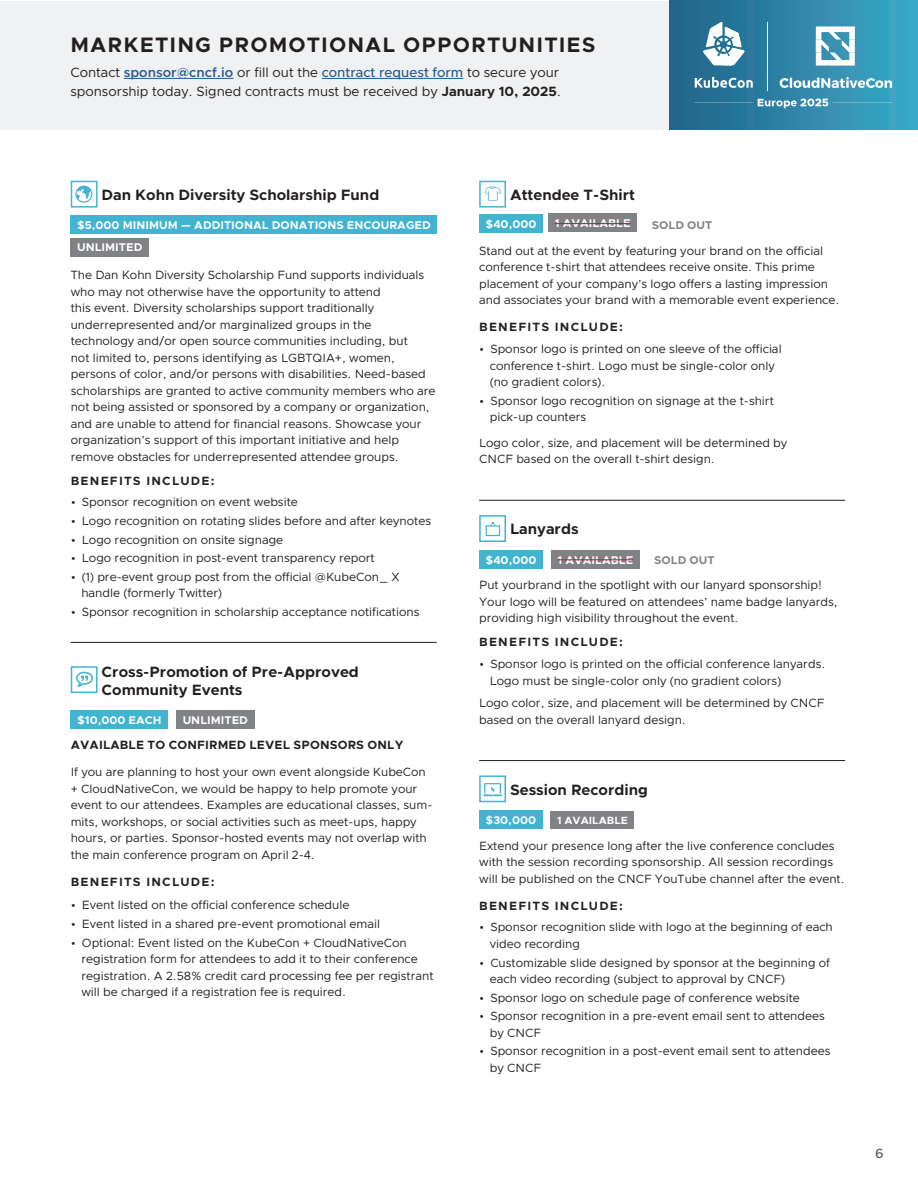
<style>
.page{position:relative;width:918px;height:1188px;background:#fff}
.page>*{position:absolute;margin:0;border:0;box-sizing:border-box;transform-origin:0 0}
.t1{font:700 21px "Clarity City";letter-spacing:.05em;color:#231f20}
.t2{font:700 15px/18px "Clarity City";color:#231f20}
.t3{font:13.5px/19.5px "Clarity City";color:#231f20}
.t4{font:500 13.5px "Clarity City";color:#57585a}
.t5{font:12px/16.5px "Clarity City";color:#231f20}
.t6{font:700 12px "Clarity City";letter-spacing:.1em;color:#231f20}
.t7{font:700 12px "Clarity City";letter-spacing:.01em;color:#231f20}
.t8{font:700 11.25px/22.2px "Clarity City";color:#fff}
.t9{font:700 11.25px "Clarity City";color:#808285}
.t10{font:700 10.5px "Clarity City";color:#fff}
.s1{font-weight:600;color:#215e9e}
.s2{font-weight:500;color:#175d9e}
.s3{font-weight:700}
</style>
<div class="page">
<div style="left:0;top:1px;width:691px;height:128px;background:#f0f1f2"></div>
<div style="left:669px;top:0;width:249px;height:129px;background:linear-gradient(to right,#216288,#3daac9)"></div>
<hr style="left:71px;top:642px;width:366px;height:1px;background:#231f20">
<div style="left:71px;top:181px;width:27px;height:27px;border:2px solid #42b3d1"></div>
<svg style="left:75px;top:186px;width:17px;height:17px"></svg>
<div style="left:71px;top:216px;width:366px;height:18px;background:#42b3d1"></div>
<div style="left:71px;top:238px;width:78px;height:18px;background:#808285"></div>
<svg style="left:76px;top:672px;width:17px;height:15px"></svg>
<div style="left:71px;top:666px;width:27px;height:27px;border:2px solid #42b3d1"></div>
<div style="left:71px;top:710px;width:97px;height:19px;background:#42b3d1"></div>
<div style="left:176px;top:710px;width:78px;height:19px;background:#808285"></div>
<hr style="left:479px;top:500px;width:366px;height:1px;background:#231f20">
<hr style="left:479px;top:760px;width:366px;height:1px;background:#231f20">
<div style="left:479px;top:181px;width:27px;height:27px;border:2px solid #42b3d1"></div>
<svg style="left:485px;top:187px;width:16px;height:14px"></svg>
<div style="left:479px;top:214px;width:64px;height:19px;background:#42b3d1"></div>
<div style="left:479px;top:515px;width:27px;height:27px;border:2px solid #42b3d1"></div>
<svg style="left:486px;top:522px;width:14px;height:14px"></svg>
<div style="left:479px;top:550px;width:64px;height:18px;background:#42b3d1"></div>
<div style="left:551px;top:550px;width:89px;height:18px;background:#808285"></div>
<hr style="left:557px;top:559px;width:76px;height:1px;background:#c5133d">
<div style="left:479px;top:775px;width:27px;height:27px;border:2px solid #42b3d1"></div>
<svg style="left:483px;top:783px;width:19px;height:13px"></svg>
<div style="left:479px;top:810px;width:63px;height:19px;background:#42b3d1"></div>
<div style="left:551px;top:811px;width:83px;height:18px;background:#808285"></div>
<div style="left:549px;top:214px;width:88px;height:18px;background:#808285"></div>
<hr style="left:555px;top:223px;width:76px;height:1px;background:#c5133d">
<hr style="left:124px;top:78px;width:109px;height:1px;background:#215e9e">
<hr style="left:322px;top:78px;width:141px;height:1px;background:#175d9e">
<svg style="left:695px;top:77px;width:58px;height:11px"></svg>
<svg style="left:702px;top:21px;width:43px;height:44px"></svg>
<svg style="left:816px;top:26px;width:39px;height:40px"></svg>
<svg style="left:780px;top:77px;width:112px;height:11px"></svg>
<hr style="left:767px;top:22px;width:1px;height:68px;background:#fff">
<hr style="left:832px;top:103px;width:60px;height:1px;background:#fff">
<hr style="left:694px;top:103px;width:59px;height:1px;background:#fff">
<svg style="left:758px;top:99px;width:70px;height:9px"></svg>
<p class="t1" style="left:70px;top:31px;width:527px">MARKETING PROMOTIONAL OPPORTUNITIES</p>
<p class="t3" style="left:70px;top:62px;width:492px">Contact <span class="s1">sponsor@cncf.io</span> or fill out the <span class="s2">contract request form</span> to secure your sponsorship today. Signed contracts must be received by <span class="s3">January 10, 2025</span>.</p>
<p class="t2" style="left:102px;top:186px;width:279px">Dan Kohn Diversity Scholarship Fund</p>
<p class="t8" style="left:77px;top:214px;width:355px">$5,000 MINIMUM — ADDITIONAL DONATIONS ENCOURAGED<br>UNLIMITED</p>
<p class="t5" style="left:71px;top:267px;width:366px">The Dan Kohn Diversity Scholarship Fund supports individuals who may not otherwise have the opportunity to attend<br>this event. Diversity scholarships support traditionally underrepresented and/or marginalized groups in the technology and/or open source communities including, but<br>not limited to, persons identifying as LGBTQIA+, women, persons of color, and/or persons with disabilities. Need-based scholarships are granted to active community members who are not being assisted or sponsored by a company or organization, and are unable to attend for financial reasons. Showcase your organization’s support of this important initiative and help remove obstacles for underrepresented attendee groups.</p>
<p class="t6" style="left:71px;top:473px;width:145px">BENEFITS INCLUDE:</p>
<p class="t5" style="left:71px;top:494px;width:229px">• Sponsor recognition on event website</p>
<p class="t5" style="left:71px;top:513px;width:362px">• Logo recognition on rotating slides before and after keynotes</p>
<p class="t5" style="left:71px;top:531px;width:214px">• Logo recognition on onsite signage</p>
<p class="t5" style="left:71px;top:550px;width:306px">• Logo recognition in post-event transparency report</p>
<p class="t5" style="left:81px;top:569px;width:320px;text-indent:-11px">• (1) pre-event group post from the official @KubeCon_ X handle (formerly Twitter)</p>
<p class="t5" style="left:71px;top:604px;width:350px">• Sponsor recognition in scholarship acceptance notifications</p>
<p class="t2" style="left:102px;top:662px;width:259px">Cross-Promotion of Pre-Approved<br>Community Events</p>
<p class="t8" style="left:77px;top:709px;width:86px">$10,000 EACH</p>
<p class="t8" style="left:183px;top:709px;width:67px">UNLIMITED</p>
<p class="t7" style="left:71px;top:738px;width:334px">AVAILABLE TO CONFIRMED LEVEL SPONSORS ONLY</p>
<p class="t5" style="left:71px;top:764px;width:363px">If you are planning to host your own event alongside KubeCon + CloudNativeCon, we would be happy to help promote your event to our attendees. Examples are educational classes, sum&shy;mits, workshops, or social activities such as meet-ups, happy hours, or parties. Sponsor-hosted events may not overlap with the main conference program on April 2-4.</p>
<p class="t6" style="left:71px;top:874px;width:145px">BENEFITS INCLUDE:</p>
<p class="t5" style="left:71px;top:897px;width:280px">• Event listed on the official conference schedule</p>
<p class="t5" style="left:71px;top:916px;width:311px">• Event listed in a shared pre-event promotional email</p>
<p class="t5" style="left:81px;top:934px;width:354px;text-indent:-11px">• Optional: Event listed on the KubeCon + CloudNativeCon registration form for attendees to add it to their conference registration. A 2.58% credit card processing fee per registrant will be charged if a registration fee is required.</p>
<p class="t2" style="left:510px;top:186px;width:127px">Attendee T-Shirt</p>
<p class="t8" style="left:486px;top:213px;width:52px">$40,000</p>
<p class="t9" style="left:652px;top:218px;width:62px">SOLD OUT</p>
<p class="t5" style="left:479px;top:242px;width:362px">Stand out at the event by featuring your brand on the official conference t-shirt that attendees receive onsite. This prime placement of your company’s logo offers a lasting impression and associates your brand with a memorable event experience.</p>
<p class="t6" style="left:479px;top:320px;width:145px">BENEFITS INCLUDE:</p>
<p class="t5" style="left:490px;top:341px;width:293px;text-indent:-11px">• Sponsor logo is printed on one sleeve of the official conference t-shirt. Logo must be single-color only (no gradient colors).</p>
<p class="t5" style="left:490px;top:392px;width:286px;text-indent:-11px">• Sponsor logo recognition on signage at the t-shirt pick-up counters</p>
<p class="t5" style="left:479px;top:434px;width:310px">Logo color, size, and placement will be determined by<br>CNCF based on the overall t-shirt design.</p>
<p class="t8" style="left:555px;top:212px;width:77px">1 AVAILABLE</p>
<p class="t2" style="left:510px;top:520px;width:70px">Lanyards</p>
<p class="t8" style="left:486px;top:549px;width:52px">$40,000</p>
<p class="t8" style="left:557px;top:549px;width:77px">1 AVAILABLE</p>
<p class="t9" style="left:654px;top:553px;width:62px">SOLD OUT</p>
<p class="t5" style="left:479px;top:577px;width:360px">Put yourbrand in the spotlight with our lanyard sponsorship!<br>Your logo will be featured on attendees’ name badge lanyards, providing high visibility throughout the event.</p>
<p class="t6" style="left:479px;top:635px;width:145px">BENEFITS INCLUDE:</p>
<p class="t5" style="left:490px;top:656px;width:337px;text-indent:-11px">• Sponsor logo is printed on the official conference lanyards.<br>Logo must be single-color only (no gradient colors)</p>
<p class="t5" style="left:479px;top:695px;width:347px">Logo color, size, and placement will be determined by CNCF based on the overall lanyard design.</p>
<p class="t2" style="left:510px;top:781px;width:139px">Session Recording</p>
<p class="t8" style="left:486px;top:809px;width:52px">$30,000</p>
<p class="t10" style="left:557px;top:814px;width:72px">1 AVAILABLE</p>
<p class="t5" style="left:479px;top:837px;width:367px">Extend your presence long after the live conference concludes with the session recording sponsorship. All session recordings will be published on the CNCF YouTube channel after the event.</p>
<p class="t6" style="left:479px;top:898px;width:145px">BENEFITS INCLUDE:</p>
<p class="t5" style="left:490px;top:919px;width:345px;text-indent:-11px">• Sponsor recognition slide with logo at the beginning of each video recording</p>
<p class="t5" style="left:490px;top:954px;width:342px;text-indent:-11px">• Customizable slide designed by sponsor at the beginning of each video recording (subject to approval by CNCF)</p>
<p class="t5" style="left:479px;top:989px;width:322px">• Sponsor logo on schedule page of conference website</p>
<p class="t5" style="left:490px;top:1008px;width:337px;text-indent:-11px">• Sponsor recognition in a pre-event email sent to attendees by CNCF</p>
<p class="t5" style="left:490px;top:1043px;width:342px;text-indent:-11px">• Sponsor recognition in a post-event email sent to attendees by CNCF</p>
<p class="t4" style="left:875px;top:1145px;width:10px">6</p>
</div>
